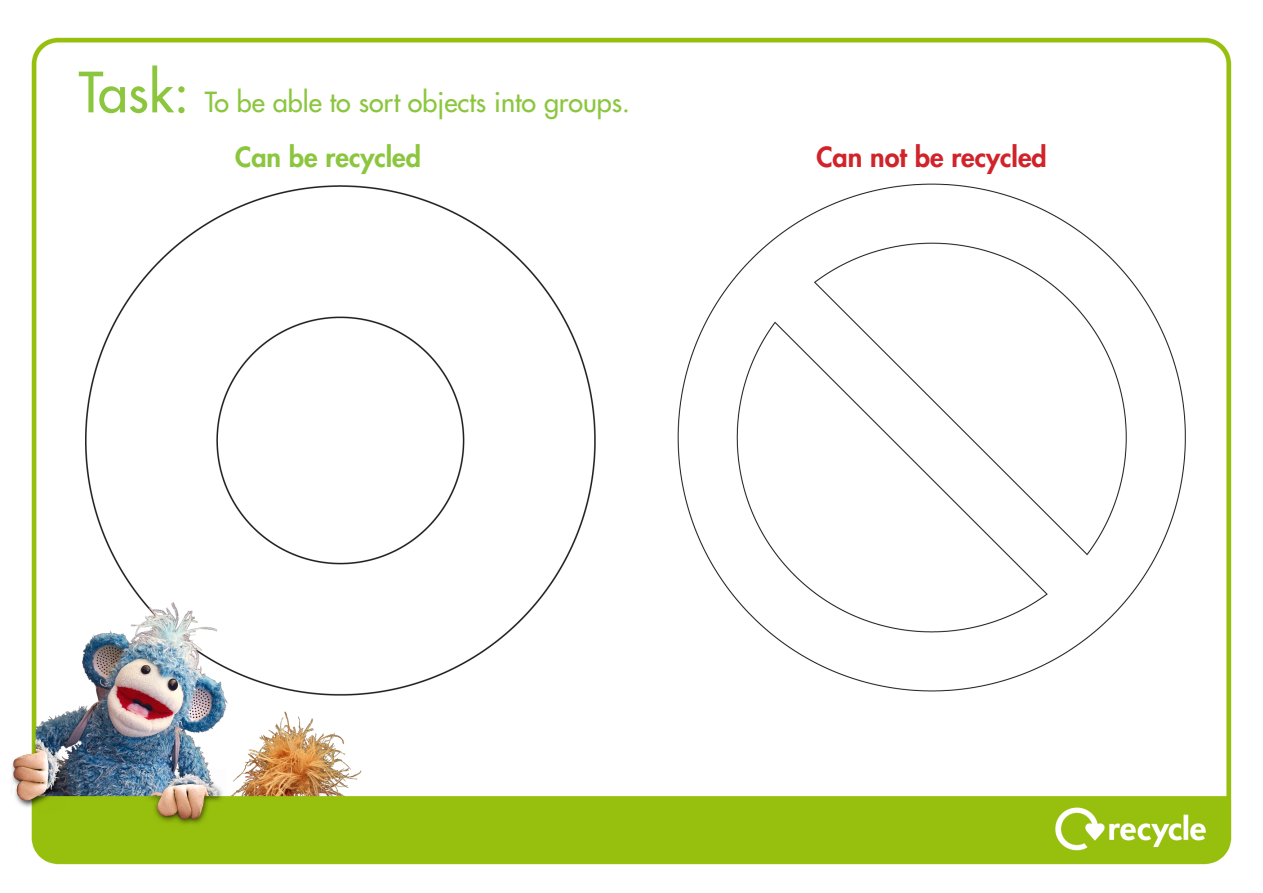
<style>
.page{position:relative;width:1263px;height:893px;background:#fff}
.page>*{position:absolute;margin:0;border:0;box-sizing:border-box;transform-origin:0 0}
.t1{font:27px "Futura";color:#8bc63e}
.t2{font:800 27px "Futura";color:#d1232a}
.t3{font:800 27px "Futura";color:#8bc63e}
.s1{font-size:54px}
</style>
<div class="page">
<img style="left:11px;top:37px;width:1221px;height:828px">
<p class="t1" style="left:79px;top:85px;width:553px"><span class="s1">Task:</span> To be able to sort objects into groups.</p>
<p class="t3" style="left:235px;top:140px;width:187px">Can be recycled</p>
<p class="t2" style="left:816px;top:140px;width:232px">Can not be recycled</p>
</div>
